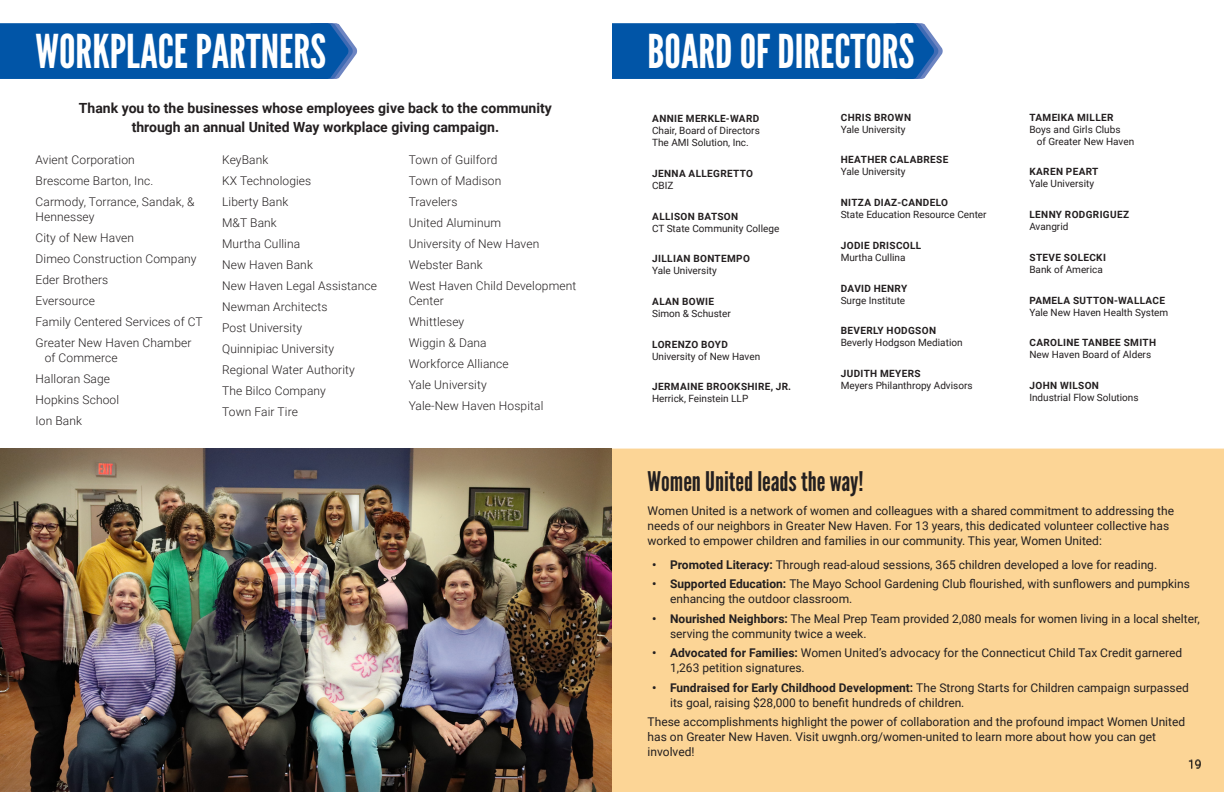
<style>
.page{position:relative;width:1224px;height:792px;background:#fff}
.page>*{position:absolute;margin:0;border:0;box-sizing:border-box;transform-origin:0 0}
.t1{font:46.6px "League Gothic";color:#fff}
.t2{font:27px "League Gothic";color:#231f20}
.t3{font:700 14px/19px "Roboto";color:#231f20;text-align:center}
.t4{font:12px/15px "Roboto";color:#231f20}
.t5{font:300 12px/15px "Roboto";letter-spacing:.01em;color:#231f20}
.t6{font:300 12px "Roboto";color:#000}
.t7{font:10px/12px "Roboto";color:#231f20}
.t8{font:700 10px/12px "Roboto";letter-spacing:.035em;color:#231f20}
.s1{font-weight:700}
.s2{font-weight:400}
</style>
<div class="page">
<div style="left:612px;top:449px;width:612px;height:343px;background:#fcd596"></div>
<div style="left:0;top:23px;width:357px;height:56px;background:#0155a7"></div>
<div style="left:603px;top:23px;width:314px;height:56px;background:#0155a7;border-radius:4px"></div>
<svg style="left:914px;top:23px;width:29px;height:56px"></svg>
<div style="left:596px;top:20px;width:16px;height:61px;background:#fff"></div>
<img style="left:0;top:449px;width:612px;height:343px">
<p class="t1" style="left:36px;top:23px;width:292px">WORKPLACE PARTNERS</p>
<p class="t3" style="left:79px;top:98px;width:474px">Thank you to the businesses whose employees give back to the community through an annual United Way workplace giving campaign.</p>
<p class="t5" style="left:36px;top:152px;width:101px">Avient Corporation</p>
<p class="t5" style="left:36px;top:173px;width:119px">Brescome Barton, Inc.</p>
<p class="t5" style="left:36px;top:194px;width:161px">Carmody, Torrance, Sandak, &amp;<br>Hennessey</p>
<p class="t5" style="left:36px;top:230px;width:100px">City of New Haven</p>
<p class="t5" style="left:36px;top:250px;width:163px">Dimeo Construction Company</p>
<p class="t5" style="left:36px;top:271px;width:74px">Eder Brothers</p>
<p class="t5" style="left:36px;top:292px;width:61px">Eversource</p>
<p class="t5" style="left:36px;top:313px;width:169px">Family Centered Services of CT</p>
<p class="t5" style="left:45px;top:334px;width:148px;text-indent:-9px">Greater New Haven Chamber of Commerce</p>
<p class="t5" style="left:36px;top:370px;width:76px">Halloran Sage</p>
<p class="t5" style="left:36px;top:391px;width:85px">Hopkins School</p>
<p class="t5" style="left:36px;top:412px;width:48px">Ion Bank</p>
<p class="t5" style="left:222px;top:152px;width:48px">KeyBank</p>
<p class="t5" style="left:222px;top:173px;width:91px">KX Technologies</p>
<p class="t5" style="left:222px;top:194px;width:68px">Liberty Bank</p>
<p class="t5" style="left:222px;top:215px;width:56px">M&amp;T Bank</p>
<p class="t5" style="left:222px;top:235px;width:80px">Murtha Cullina</p>
<p class="t5" style="left:222px;top:256px;width:92px">New Haven Bank</p>
<p class="t5" style="left:222px;top:277px;width:156px">New Haven Legal Assistance</p>
<p class="t5" style="left:222px;top:298px;width:107px">Newman Architects</p>
<p class="t5" style="left:222px;top:319px;width:81px">Post University</p>
<p class="t5" style="left:222px;top:340px;width:113px">Quinnipiac University</p>
<p class="t5" style="left:222px;top:361px;width:134px">Regional Water Authority</p>
<p class="t5" style="left:222px;top:382px;width:105px">The Bilco Company</p>
<p class="t5" style="left:222px;top:403px;width:77px">Town Fair Tire</p>
<p class="t5" style="left:409px;top:152px;width:90px">Town of Guilford</p>
<p class="t5" style="left:409px;top:173px;width:94px">Town of Madison</p>
<p class="t5" style="left:409px;top:194px;width:50px">Travelers</p>
<p class="t5" style="left:409px;top:215px;width:94px">United Aluminum</p>
<p class="t5" style="left:409px;top:235px;width:132px">University of New Haven</p>
<p class="t5" style="left:409px;top:256px;width:76px">Webster Bank</p>
<p class="t5" style="left:409px;top:277px;width:169px">West Haven Child Development<br>Center</p>
<p class="t5" style="left:409px;top:313px;width:57px">Whittlesey</p>
<p class="t5" style="left:409px;top:334px;width:79px">Wiggin &amp; Dana</p>
<p class="t5" style="left:409px;top:355px;width:102px">Workforce Alliance</p>
<p class="t5" style="left:409px;top:376px;width:80px">Yale University</p>
<p class="t5" style="left:409px;top:397px;width:136px">Yale-New Haven Hospital</p>
<p class="t1" style="left:648px;top:23px;width:269px">BOARD OF DIRECTORS</p>
<p class="t7" style="left:652px;top:112px;width:109px;text-align:justify"><span class="s1">ANNIE MERKLE-WARD </span>Chair, Board of Directors The AMI Solution, Inc.</p>
<p class="t8" style="left:652px;top:167px;width:103px">JENNA ALLEGRETTO<br><span class="s2">CBIZ</span></p>
<p class="t7" style="left:652px;top:210px;width:129px"><span class="s1">ALLISON BATSON<br></span>CT State Community College</p>
<p class="t8" style="left:652px;top:252px;width:99px">JILLIAN BONTEMPO<br><span class="s2">Yale University</span></p>
<p class="t7" style="left:652px;top:295px;width:80px"><span class="s1">ALAN BOWIE<br></span>Simon &amp; Schuster</p>
<p class="t7" style="left:652px;top:338px;width:110px"><span class="s1">LORENZO BOYD<br></span>University of New Haven</p>
<p class="t8" style="left:652px;top:381px;width:141px">JERMAINE BROOKSHIRE, JR.<br><span class="s2">Herrick, Feinstein LLP</span></p>
<p class="t7" style="left:841px;top:111px;width:72px"><span class="s1">CHRIS BROWN<br></span>Yale University</p>
<p class="t8" style="left:841px;top:153px;width:109px">HEATHER CALABRESE<br><span class="s2">Yale University</span></p>
<p class="t7" style="left:841px;top:196px;width:147px"><span class="s1">NITZA DIAZ-CANDELO<br></span>State Education Resource Center</p>
<p class="t8" style="left:841px;top:239px;width:82px">JODIE DRISCOLL<br><span class="s2">Murtha Cullina</span></p>
<p class="t7" style="left:841px;top:282px;width:68px"><span class="s1">DAVID HENRY<br></span>Surge Institute</p>
<p class="t7" style="left:841px;top:324px;width:123px"><span class="s1">BEVERLY HODGSON<br></span>Beverly Hodgson Mediation</p>
<p class="t7" style="left:841px;top:367px;width:133px"><span class="s1">JUDITH MEYERS<br></span>Meyers Philanthropy Advisors</p>
<p class="t8" style="left:1030px;top:111px;width:85px">TAMEIKA MILLER</p>
<p class="t7" style="left:1029px;top:123px;width:93px">Boys and Girls Clubs</p>
<p class="t7" style="left:1037px;top:135px;width:99px">of Greater New Haven</p>
<p class="t7" style="left:1029px;top:165px;width:71px"><span class="s1">KAREN PEART<br></span>Yale University</p>
<p class="t8" style="left:1029px;top:208px;width:101px">LENNY RODGRIGUEZ<br><span class="s2">Avangrid</span></p>
<p class="t7" style="left:1029px;top:251px;width:78px"><span class="s1">STEVE SOLECKI<br></span>Bank of America</p>
<p class="t7" style="left:1029px;top:294px;width:140px"><span class="s1">PAMELA SUTTON-WALLACE<br></span>Yale New Haven Health System</p>
<p class="t7" style="left:1029px;top:336px;width:128px"><span class="s1">CAROLINE TANBEE SMITH<br></span>New Haven Board of Alders</p>
<p class="t7" style="left:1029px;top:379px;width:111px"><span class="s1">JOHN WILSON<br></span>Industrial Flow Solutions</p>
<p class="t2" style="left:648px;top:465px;width:217px">Women United leads the way!</p>
<p class="t4" style="left:648px;top:502px;width:528px">Women United is a network of women and colleagues with a shared commitment to addressing the needs of our neighbors in Greater New Haven. For 13 years, this dedicated volunteer collective has worked to empower children and families in our community. This year, Women United:</p>
<p class="t4" style="left:652px;top:556px;width:507px"><span class="s1">• Promoted Literacy:</span> Through read-aloud sessions, 365 children developed a love for reading.</p>
<p class="t4" style="left:670px;top:576px;width:521px;text-indent:-18px"><span class="s1">• Supported Education:</span> The Mayo School Gardening Club flourished, with sunflowers and pumpkins enhancing the outdoor classroom.</p>
<p class="t4" style="left:670px;top:610px;width:531px;text-indent:-18px"><span class="s1">• Nourished Neighbors:</span> The Meal Prep Team provided 2,080 meals for women living in a local shelter, serving the community twice a week.</p>
<p class="t4" style="left:670px;top:645px;width:514px;text-indent:-18px"><span class="s1">• Advocated for Families:</span> Women United’s advocacy for the Connecticut Child Tax Credit garnered<br>1,263 petition signatures.</p>
<p class="t4" style="left:670px;top:679px;width:520px;text-indent:-18px"><span class="s1">• Fundraised for Early Childhood Development:</span> The Strong Starts for Children campaign surpassed its goal, raising $28,000 to benefit hundreds of children.</p>
<p class="t4" style="left:648px;top:714px;width:539px">These accomplishments highlight the power of collaboration and the profound impact Women United has on Greater New Haven. Visit uwgnh.org/women-united to learn more about how you can get involved!</p>
<p class="t6" style="left:1188px;top:756px;width:15px">19</p>
</div>
